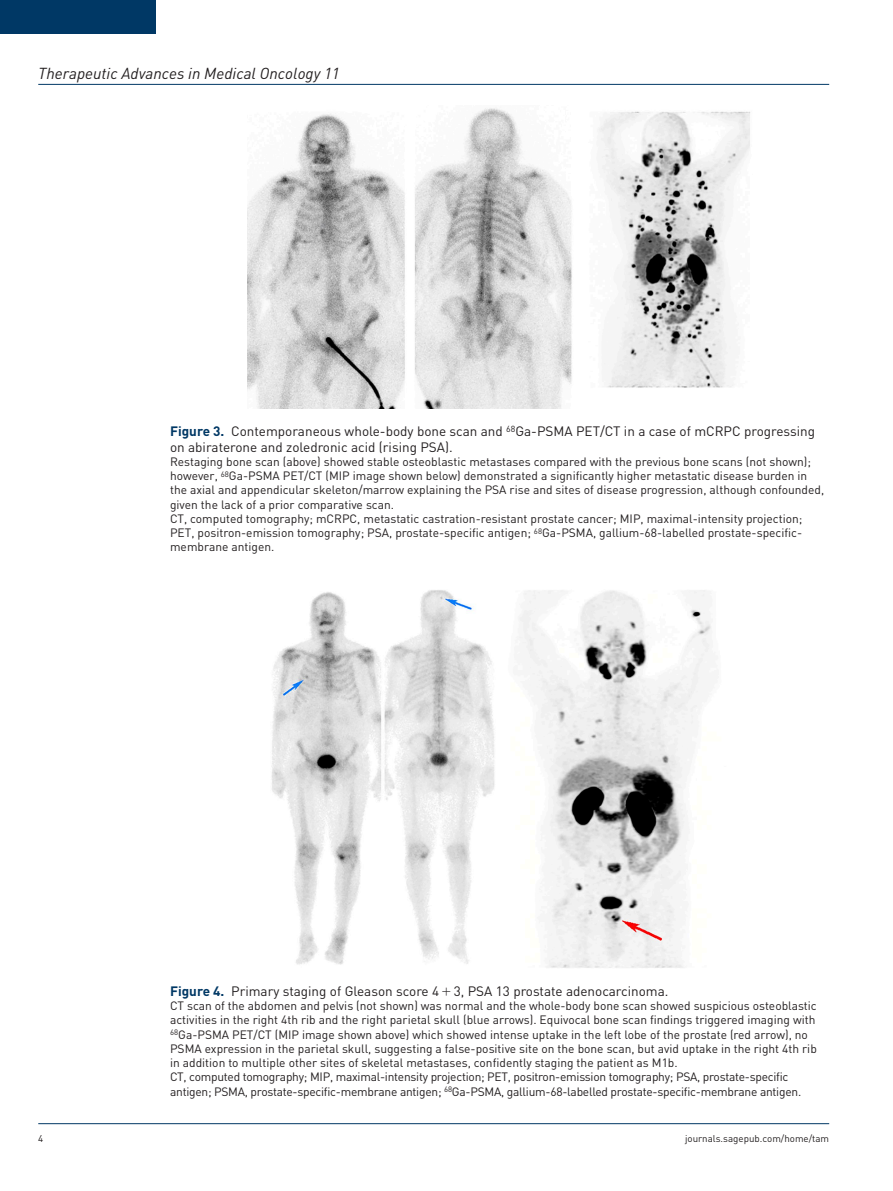
<style>
.page{position:relative;width:893px;height:1191px;background:#fff}
.page>*{position:absolute;margin:0;border:0;box-sizing:border-box;transform-origin:0 0}
.t1{font:italic 15.75px "DIN";color:#231f20}
.t2{font:13.5px/15.8px "DIN";color:#231f20}
.t3{font:12px/14.2px "DIN";color:#231f20}
.t4{font:9.75px "DIN";color:#231f20}
.s1{font-weight:700;color:#003865}
</style>
<div class="page">
<hr style="left:38px;top:84px;width:791px;height:1px;background:#003865">
<hr style="left:38px;top:1123px;width:791px;height:1px;background:#003865">
<div style="left:0;top:0;width:155px;height:34px;background:#003865"></div>
<img style="left:247px;top:108px;width:503px;height:300px">
<img style="left:271px;top:590px;width:440px;height:378px">
<h1 class="t1" style="left:38px;top:63px;width:303px">Therapeutic Advances in Medical Oncology 11</h1>
<p class="t2" style="left:170px;top:423px;width:646px"><span class="s1">Figure 3.</span> Contemporaneous whole-body bone scan and <sup>68</sup>Ga-PSMA PET/CT in a case of mCRPC progressing on abiraterone and zoledronic acid (rising PSA).</p>
<p class="t3" style="left:170px;top:454px;width:656px">Restaging bone scan (above) showed stable osteoblastic metastases compared with the previous bone scans (not shown); however, <sup>68</sup>Ga-PSMA PET/CT (MIP image shown below) demonstrated a significantly higher metastatic disease burden in the axial and appendicular skeleton/marrow explaining the PSA rise and sites of disease progression, although confounded, given the lack of a prior comparative scan.<br>CT, computed tomography; mCRPC, metastatic castration-resistant prostate cancer; MIP, maximal-intensity projection; PET, positron-emission tomography; PSA, prostate-specific antigen; <sup>68</sup>Ga-PSMA, gallium-68-labelled prostate-specific&shy;membrane antigen.</p>
<p class="t2" style="left:170px;top:983px;width:500px"><span class="s1">Figure 4.</span> Primary staging of Gleason score 4 3, PSA 13 prostate adenocarcinoma.</p>
<p class="t3" style="left:170px;top:998px;width:648px">CT scan of the abdomen and pelvis (not shown) was normal and the whole-body bone scan showed suspicious osteoblastic activities in the right 4th rib and the right parietal skull (blue arrows). Equivocal bone scan findings triggered imaging with <sup>68</sup>Ga-PSMA PET/CT (MIP image shown above) which showed intense uptake in the left lobe of the prostate (red arrow), no PSMA expression in the parietal skull, suggesting a false-positive site on the bone scan, but avid uptake in the right 4th rib in addition to multiple other sites of skeletal metastases, confidently staging the patient as M1b.<br>CT, computed tomography; MIP, maximal-intensity projection; PET, positron-emission tomography; PSA, prostate-specific antigen; PSMA, prostate-specific-membrane antigen; <sup>68</sup>Ga-PSMA, gallium-68-labelled prostate-specific-membrane antigen.</p>
<p class="t4" style="left:38px;top:1132px;width:7px">4</p>
<p class="t4" style="left:685px;top:1132px;width:146px">journals.sagepub.com/home/tam</p>
</div>
